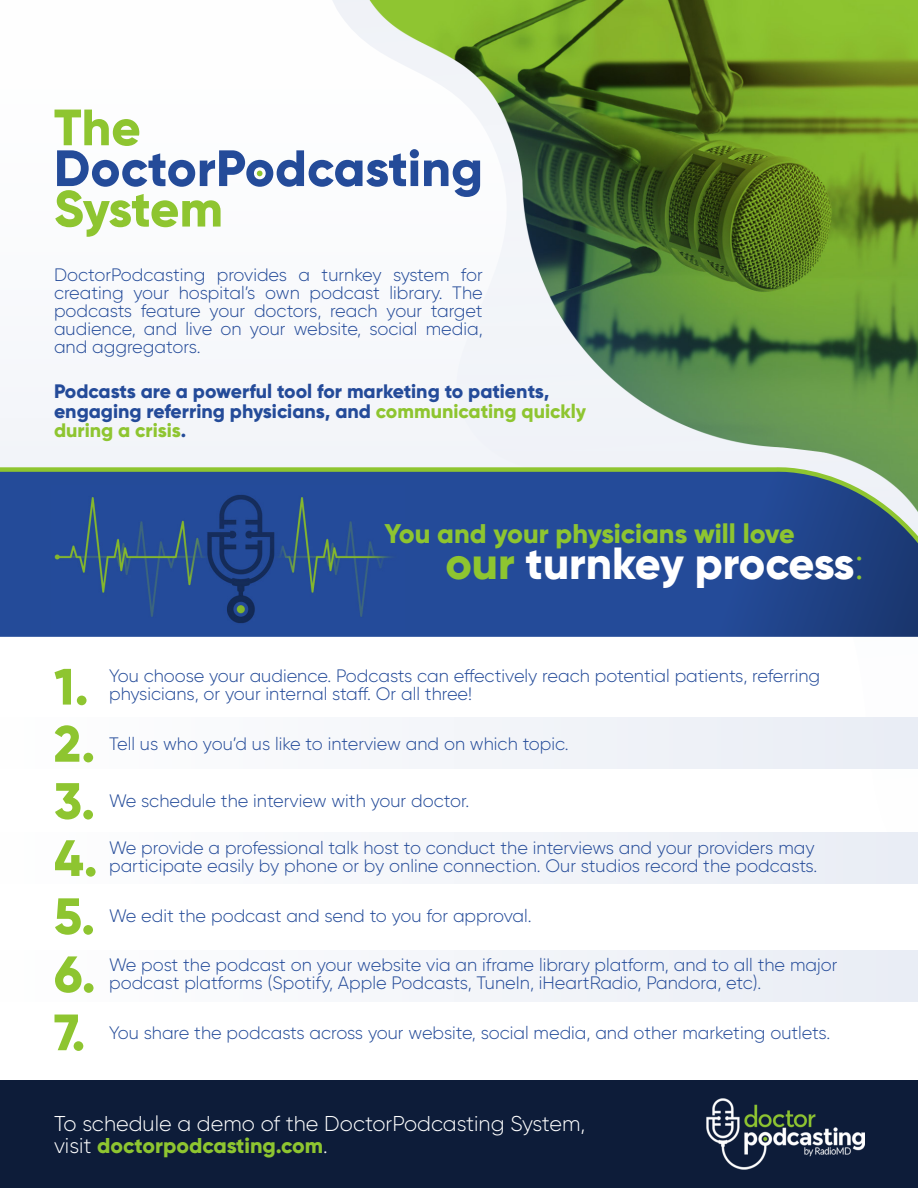
<style>
.page{position:relative;width:918px;height:1188px;background:#fff}
.page>*{position:absolute;margin:0;border:0;box-sizing:border-box;transform-origin:0 0}
.t1{font:800 51px/57.8px "Gilroy";letter-spacing:-.02em;color:#8ec530;text-align:justify}
.t2{font:800 51px "Gilroy";letter-spacing:.005em;color:#244b99}
.t3{font:800 45px "Gilroy";color:#fff}
.t4{font:800 27px "Gilroy";color:#8ec530}
.t5{font:300 21.45px/22.5px "Gilroy";color:#fff}
.t6{font:800 19.5px/19.5px "Gilroy";color:#244b99}
.t7{font:300 18px/18px "Gilroy";color:#244b99}
.s1{color:#8ec530}
.s2{font-weight:300;color:#8ec530}
.s3{font-weight:800;color:#8ec530}
</style>
<div class="page">
<div style="left:0;top:1080px;width:918px;height:108px;background:#0d1c39"></div>
<div style="left:0;top:0;width:918px;height:637px;background:#fafbfd"></div>
<div style="left:0;top:950px;width:918px;height:51px;background:#f3f5f9"></div>
<div style="left:0;top:832px;width:918px;height:52px;background:#f3f5f9"></div>
<div style="left:0;top:717px;width:918px;height:51px;background:#f3f5f9"></div>
<img style="left:333px;top:0;width:585px;height:461px">
<svg style="left:257px;top:171px;width:6px;height:5px"></svg>
<svg style="left:0;top:461px;width:918px;height:176px;background:#315694"></svg>
<img style="left:706px;top:1099px;width:158px;height:70px">
<h1 class="t1" style="left:54px;top:98px;width:88px">The</h1>
<h1 class="t2" style="left:54px;top:136px;width:430px">DoctorPodcasting</h1>
<h1 class="t1" style="left:54px;top:180px;width:171px">System</h1>
<p class="t7" style="left:54px;top:265px;width:430px;text-align:justify">DoctorPodcasting provides a turnkey system for creating your hospital’s own podcast library. The podcasts feature your doctors, reach your target audience, and live on your website, social media, and aggregators.</p>
<p class="t6" style="left:54px;top:382px;width:534px">Podcasts are a powerful tool for marketing to patients, engaging referring physicians, and <span class="s1">communicating quickly during a crisis</span>.</p>
<h3 class="t4" style="left:385px;top:517px;width:412px">You and your physicians will love</h3>
<h2 class="t3" style="left:445px;top:535px;width:420px"><span class="s1">our</span> turnkey process<span class="s2">:</span></h2>
<h1 class="t1" style="left:54px;top:658px;width:36px">1.</h1>
<h1 class="t1" style="left:54px;top:715px;width:45px">2.<br>3.<br>4.<br>5.<br>6.<br>7.</h1>
<p class="t7" style="left:109px;top:667px;width:713px">You choose your audience. Podcasts can effectively reach potential patients, referring physicians, or your internal staff. Or all three!</p>
<p class="t7" style="left:109px;top:734px;width:461px">Tell us who you’d us like to interview and on which topic.</p>
<p class="t7" style="left:109px;top:792px;width:362px">We schedule the interview with your doctor.</p>
<p class="t7" style="left:109px;top:839px;width:710px">We provide a professional talk host to conduct the interviews and your providers may participate easily by phone or by online connection. Our studios record the podcasts.</p>
<p class="t7" style="left:109px;top:907px;width:424px">We edit the podcast and send to you for approval.</p>
<p class="t7" style="left:109px;top:956px;width:730px">We post the podcast on your website via an iframe library platform, and to all the major podcast platforms (Spotify, Apple Podcasts, TuneIn, iHeartRadio, Pandora, etc).</p>
<p class="t7" style="left:109px;top:1023px;width:723px">You share the podcasts across your website, social media, and other marketing outlets.</p>
<p class="t5" style="left:54px;top:1112px;width:533px">To schedule a demo of the DoctorPodcasting System, visit <span class="s3">doctorpodcasting.com</span>.</p>
</div>
